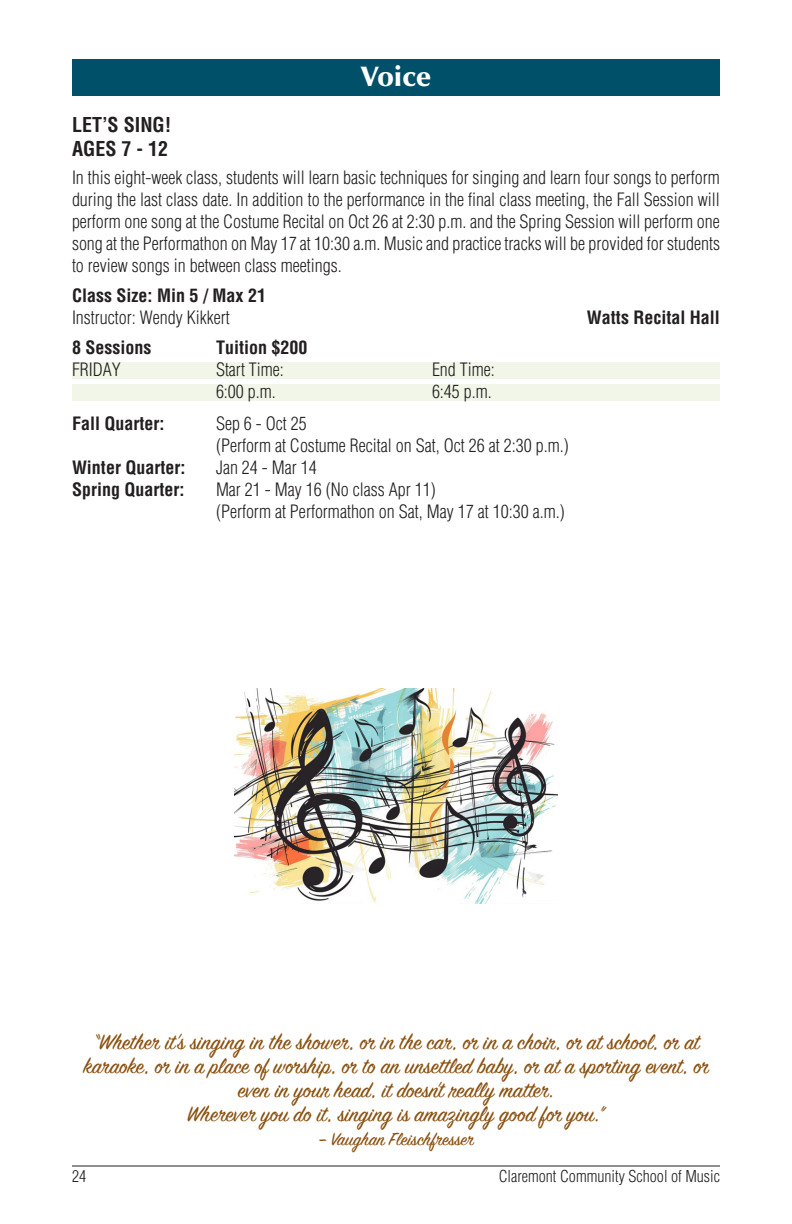
<style>
.page{position:relative;width:792px;height:1224px;background:#fff}
.page>*{position:absolute;margin:0;border:0;box-sizing:border-box;transform-origin:0 0}
.Heading_1__Optima_Black__w__14_12_shaded{font:900 28px "Optima";letter-spacing:-.005em;color:#fff}
.Body__Helv_Lt_9_11{font:24px/24px "Sign Painter House Script";color:#8a5110;text-align:center}
.Body__Helv_Lt_9_11-2{font:20px "Sign Painter House Script";color:#8a5110}
.Class_Title{font:700 condensed 20px/24px "Helvetica";color:#231f20}
.Body__Helv_Lt_9_11-3{font:300 condensed 18px/22px "Helvetica";color:#231f20;text-align:justify}
.Class_List__size__term___tuition{font:700 condensed 18px "Helvetica";color:#231f20}
.Class_List__day__time__shaded{font:300 condensed 18px "Helvetica";color:#231f20}
.Body__Helv_Lt_9_11-4{font:700 condensed 18px "Helvetica";color:#231f20}
.Class_List__Instructor___Location{font:300 condensed 18px "Helvetica";color:#231f20}
.Class_List__Instructor___Location-2{font:700 condensed 18px "Helvetica";color:#231f20}
.t1{font:300 condensed 16px "Helvetica";color:#231f20}
</style>
<div class="page">
<hr style="left:72px;top:1166px;width:648px;height:1px;background:#231f20">
<div style="left:72px;top:59px;width:648px;height:36px;background:#00506a"></div>
<div style="left:72px;top:362px;width:648px;height:17px;background:#f1f6e8"></div>
<div style="left:72px;top:384px;width:648px;height:17px;background:#f1f6e8"></div>
<img style="left:235px;top:688px;width:322px;height:215px">
<p class="Heading_1__Optima_Black__w__14_12_shaded" style="left:361px;top:60px;width:72px">Voice</p>
<p class="Class_Title" style="left:72px;top:112px;width:101px">LET’S SING!<br>AGES 7 - 12</p>
<p class="Body__Helv_Lt_9_11-3" style="left:72px;top:166px;width:650px">In this eight-week class, students will learn basic techniques for singing and learn four songs to perform during the last class date. In addition to the performance in the final class meeting, the Fall Session will perform one song at the Costume Recital on Oct 26 at 2:30 p.m. and the Spring Session will perform one song at the Performathon on May 17 at 10:30 a.m. Music and practice tracks will be provided for students to review songs in between class meetings.</p>
<p class="Class_List__size__term___tuition" style="left:72px;top:284px;width:196px">Class Size: Min 5 / Max 21</p>
<p class="Class_List__Instructor___Location" style="left:72px;top:307px;width:159px">Instructor: Wendy Kikkert</p>
<p class="Class_List__Instructor___Location-2" style="left:587px;top:306px;width:135px">Watts Recital Hall</p>
<p class="Class_List__size__term___tuition" style="left:72px;top:336px;width:81px">8 Sessions</p>
<p class="Class_List__size__term___tuition" style="left:216px;top:336px;width:93px">Tuition $200</p>
<p class="Class_List__day__time__shaded" style="left:72px;top:359px;width:50px">FRIDAY</p>
<p class="Class_List__day__time__shaded" style="left:216px;top:359px;width:69px">Start Time:</p>
<p class="Class_List__day__time__shaded" style="left:432px;top:359px;width:64px">End Time:</p>
<p class="Class_List__day__time__shaded" style="left:216px;top:381px;width:61px">6:00 p.m.</p>
<p class="Class_List__day__time__shaded" style="left:432px;top:381px;width:61px">6:45 p.m.</p>
<p class="Body__Helv_Lt_9_11-4" style="left:72px;top:412px;width:94px">Fall Quarter:</p>
<p class="Body__Helv_Lt_9_11-3" style="left:216px;top:412px;width:92px">Sep 6 - Oct 25</p>
<p class="Body__Helv_Lt_9_11-3" style="left:216px;top:434px;width:354px">(Perform at Costume Recital on Sat, Oct 26 at 2:30 p.m.)</p>
<p class="Body__Helv_Lt_9_11-4" style="left:72px;top:456px;width:115px">Winter Quarter:</p>
<p class="Body__Helv_Lt_9_11-3" style="left:216px;top:456px;width:102px">Jan 24 - Mar 14</p>
<p class="Body__Helv_Lt_9_11-4" style="left:72px;top:478px;width:114px">Spring Quarter:</p>
<p class="Body__Helv_Lt_9_11-3" style="left:216px;top:478px;width:221px">Mar 21 - May 16 (No class Apr 11)</p>
<p class="Body__Helv_Lt_9_11-3" style="left:216px;top:500px;width:350px">(Perform at Performathon on Sat, May 17 at 10:30 a.m.)</p>
<p class="Body__Helv_Lt_9_11" style="left:83px;top:1032px;width:628px">“Whether it’s singing in the shower, or in the car, or in a choir, or at school, or at karaoke, or in a place of worship, or to an unsettled baby, or at a sporting event, or even in your head, it doesn’t really matter.</p>
<p class="Body__Helv_Lt_9_11" style="left:187px;top:1104px;width:420px">Wherever you do it, singing is amazingly good for you.”</p>
<p class="Body__Helv_Lt_9_11-2" style="left:318px;top:1127px;width:158px">– Vaughan Fleischfresser</p>
<p class="t1" style="left:72px;top:1167px;width:16px">24</p>
<p class="t1" style="left:499px;top:1167px;width:223px">Claremont Community School of Music</p>
</div>
